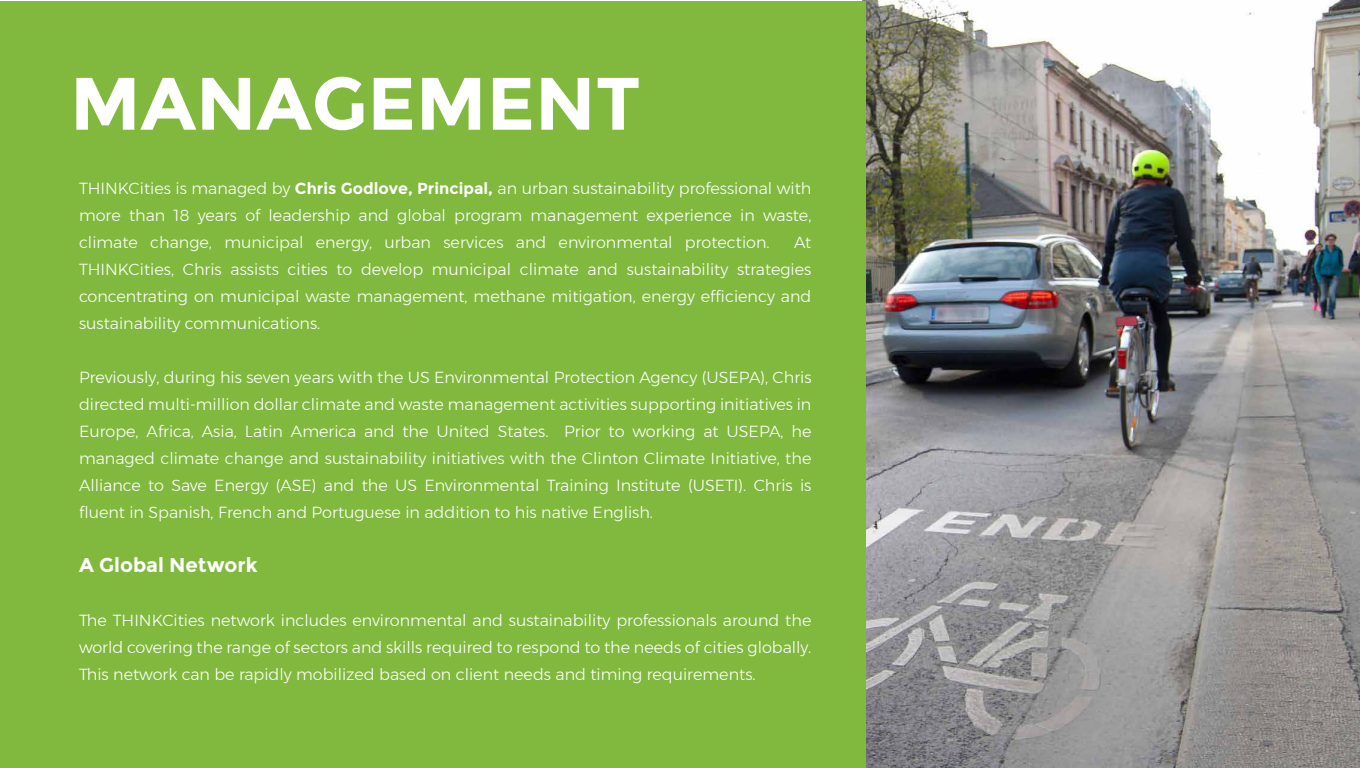
<style>
.page{position:relative;width:1360px;height:768px;background:#fff}
.page>*{position:absolute;margin:0;border:0;box-sizing:border-box;transform-origin:0 0}
.t1{font:700 74.1px "Montserrat";color:#fff}
.t2{font:700 20px "Montserrat";color:#fff}
.t3{font:300 16px/27px "Montserrat";color:#fff;text-align:justify}
.s1{font-weight:700}
</style>
<div class="page">
<img style="left:863px;top:0;width:497px;height:768px">
<div style="left:0;top:2px;width:865px;height:766px;background:#80b93e"></div>
<h1 class="t1" style="left:70px;top:58px;width:572px">MANAGEMENT</h1>
<p class="t3" style="left:79px;top:175px;width:734px">THINKCities is managed by <span class="s1">Chris Godlove, Principal,</span> an urban sustainability professional with more than 18 years of leadership and global program management experience in waste, climate change, municipal energy, urban services and environmental protection.</p>
<p class="t3" style="left:79px;top:229px;width:734px;text-indent:715px">At THINKCities, Chris assists cities to develop municipal climate and sustainability strategies concentrating on municipal waste management, methane mitigation, energy efficiency and sustainability communications.</p>
<p class="t3" style="left:79px;top:364px;width:734px">Previously, during his seven years with the US Environmental Protection Agency (USEPA), Chris directed multi-million dollar climate and waste management activities supporting initiatives in Europe, Africa, Asia, Latin America and the United States. Prior to working at USEPA, he managed climate change and sustainability initiatives with the Clinton Climate Initiative, the Alliance to Save Energy (ASE) and the US Environmental Training Institute (USETI). Chris is fluent in Spanish, French and Portuguese in addition to his native English.</p>
<p class="t2" style="left:79px;top:553px;width:180px">A Global Network</p>
<p class="t3" style="left:79px;top:607px;width:734px">The THINKCities network includes environmental and sustainability professionals around the world covering the range of sectors and skills required to respond to the needs of cities globally.<br>This network can be rapidly mobilized based on client needs and timing requirements.</p>
</div>
